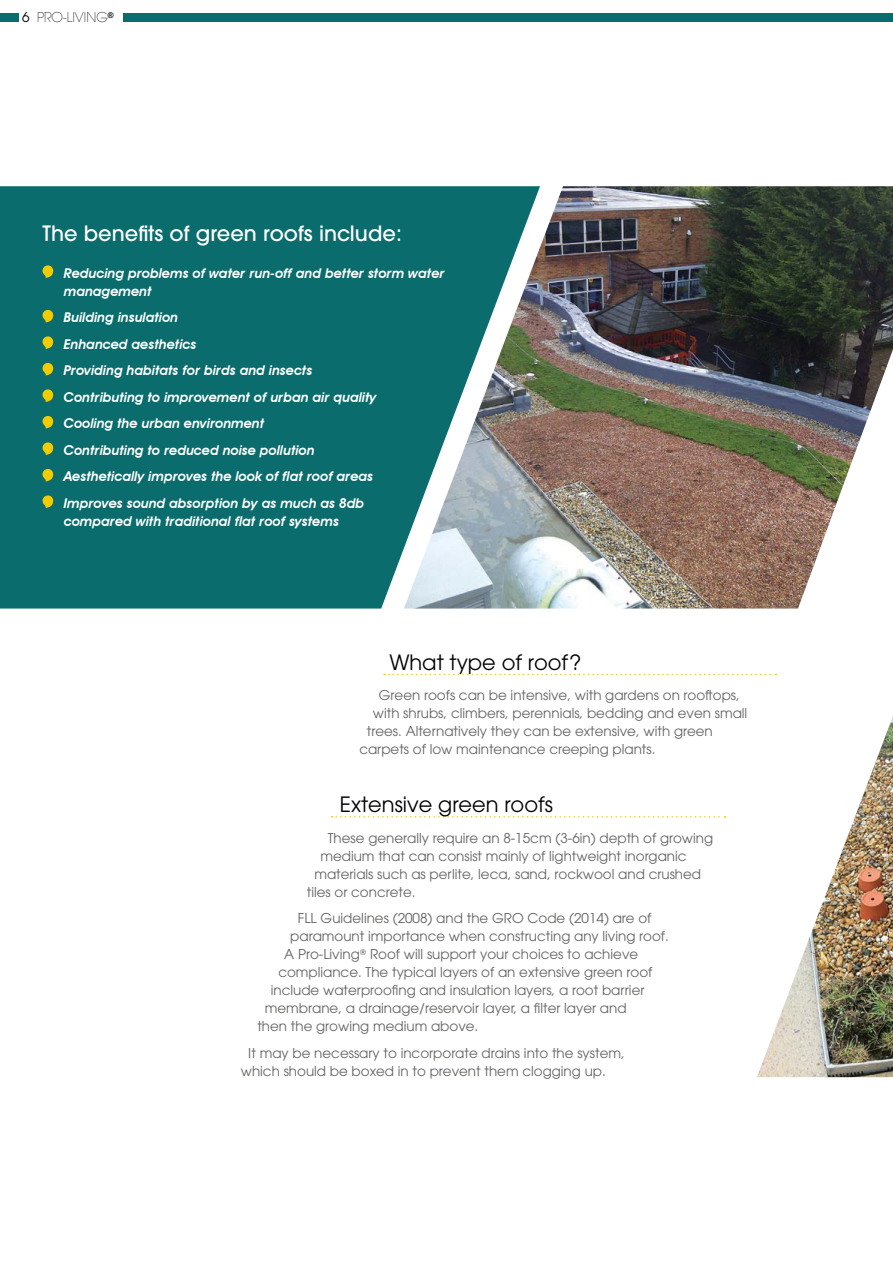
<style>
.page{position:relative;width:893px;height:1263px;background:#fff}
.page>*{position:absolute;margin:0;border:0;box-sizing:border-box;transform-origin:0 0}
.t1{font:21px "ITC Avant Garde Pro";color:#000}
.t2{font:500 21px "ITC Avant Garde Pro";color:#fff}
.t3{font:13.5px/18px "ITC Avant Garde Pro";color:#636362}
.t4{font:italic 600 13.5px/26.5px "Avant Garde IT Cby BT";color:#fff}
.t5{font:200 13.5px "Avant Garde LT";color:#000}
.s1{font-family:"ITC Avant Garde Pro";font-weight:400}
</style>
<div class="page">
<div style="left:123px;top:13px;width:770px;height:9px;background:#0a6c6c"></div>
<div style="left:0;top:13px;width:18px;height:9px;background:#0a6c6c"></div>
<div style="left:0;top:186px;width:404px;height:422px;background:#0a6c6c"></div>
<svg style="left:42px;top:265px;width:11px;height:13px"></svg>
<svg style="left:42px;top:309px;width:11px;height:13px"></svg>
<svg style="left:42px;top:336px;width:11px;height:13px"></svg>
<svg style="left:42px;top:362px;width:11px;height:13px"></svg>
<svg style="left:42px;top:389px;width:11px;height:13px"></svg>
<svg style="left:42px;top:415px;width:11px;height:13px"></svg>
<svg style="left:42px;top:442px;width:11px;height:13px"></svg>
<svg style="left:42px;top:468px;width:11px;height:13px"></svg>
<svg style="left:42px;top:495px;width:11px;height:13px"></svg>
<img style="left:404px;top:186px;width:489px;height:422px">
<img style="left:757px;top:716px;width:136px;height:361px">
<svg style="left:384px;top:674px;width:393px;height:1px"></svg>
<svg style="left:332px;top:816px;width:394px;height:1px"></svg>
<p class="t5" style="left:22px;top:10px;width:93px"><span class="s1">6</span> PRO-LIVING<sup>®</sup></p>
<h1 class="t2" style="left:43px;top:220px;width:361px">The benefits of green roofs include:</h1>
<p class="t4" style="left:64px;top:264px;width:382px;line-height:18px">Reducing problems of water run-off and better storm water management</p>
<p class="t4" style="left:64px;top:304px;width:314px">Building insulation<br>Enhanced aesthetics<br>Providing habitats for birds and insects Contributing to improvement of urban air quality Cooling the urban environment<br>Contributing to reduced noise pollution Aesthetically improves the look of flat roof areas Improves sound absorption by as much as 8db</p>
<p class="t4" style="left:64px;top:508px;width:277px">compared with traditional flat roof systems</p>
<h1 class="t1" style="left:389px;top:649px;width:194px">What type of roof?</h1>
<p class="t3" style="left:379px;top:686px;width:363px">Green roofs can be intensive, with gardens on rooftops,</p>
<p class="t3" style="left:373px;top:704px;width:376px">with shrubs, climbers, perennials, bedding and even small</p>
<p class="t3" style="left:367px;top:722px;width:347px">trees. Alternatively they can be extensive, with green</p>
<p class="t3" style="left:359px;top:740px;width:298px">carpets of low maintenance creeping plants.</p>
<h1 class="t1" style="left:340px;top:791px;width:215px">Extensive green roofs</h1>
<p class="t3" style="left:328px;top:828px;width:387px">These generally require an 8-15cm (3-6in) depth of growing</p>
<p class="t3" style="left:320px;top:846px;width:368px">medium that can consist mainly of lightweight inorganic</p>
<p class="t3" style="left:314px;top:864px;width:388px">materials such as perlite, leca, sand, rockwool and crushed</p>
<p class="t3" style="left:307px;top:882px;width:110px">tiles or concrete.</p>
<p class="t3" style="left:298px;top:909px;width:355px">FLL Guidelines (2008) and the GRO Code (2014) are of</p>
<p class="t3" style="left:290px;top:927px;width:380px">paramount importance when constructing any living roof.</p>
<p class="t3" style="left:284px;top:945px;width:355px">A Pro-Living<sup>®</sup> Roof will support your choices to achieve</p>
<p class="t3" style="left:278px;top:963px;width:376px">compliance. The typical layers of an extensive green roof</p>
<p class="t3" style="left:271px;top:981px;width:375px">include waterproofing and insulation layers, a root barrier</p>
<p class="t3" style="left:265px;top:999px;width:363px">membrane, a drainage/reservoir layer, a filter layer and</p>
<p class="t3" style="left:257px;top:1017px;width:223px">then the growing medium above.</p>
<p class="t3" style="left:241px;top:1043px;width:386px;text-indent:8px">It may be necessary to incorporate drains into the system, which should be boxed in to prevent them clogging up.</p>
</div>
